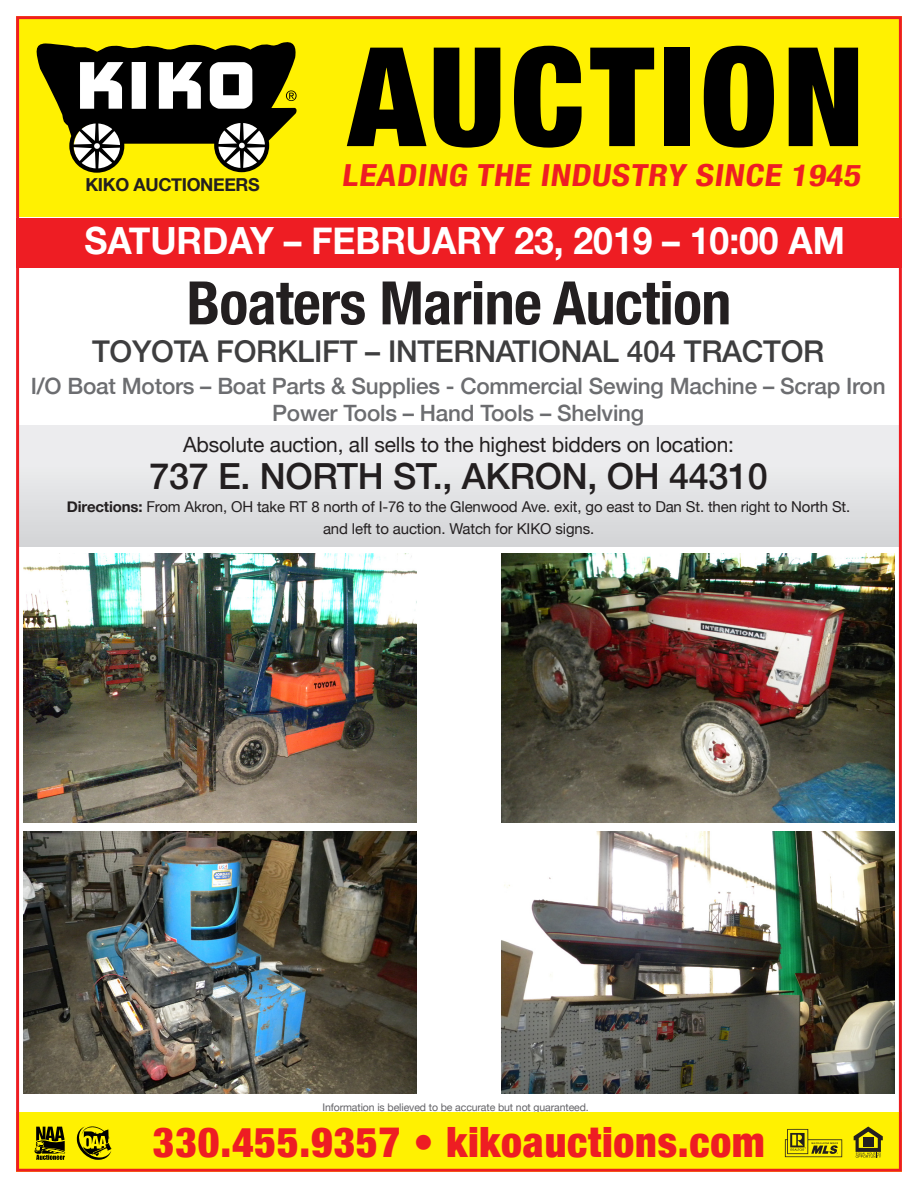
<style>
.page{position:relative;width:918px;height:1188px;background:#fff}
.page>*{position:absolute;margin:0;border:0;box-sizing:border-box;transform-origin:0 0}
.t1{font:900 condensed 137.85px "Helvetica Neue";letter-spacing:.04em;color:#000}
.t2{font:700 condensed 60px "Helvetica Neue";letter-spacing:-.01em;color:#231f20}
.t3{font:900 condensed 41.7px "Helvetica Neue";letter-spacing:.02em;color:#ee1d23}
.t4{font:700 37.5px "Helvetica Neue";color:#fff;scale:.95 1}
.t5{font:500 36px "Helvetica Neue";letter-spacing:-.01em;color:#231f20}
.t6{font:700 condensed 30.45px "Helvetica Neue";color:#ee1d23;scale:1.15 1}
.t7{font:500 30px "Helvetica Neue";letter-spacing:-.01em;color:#3e3e3f}
.t8{font:500 22.5px "Helvetica Neue";letter-spacing:-.01em;color:#6c6d70}
.t9{font:21px "Helvetica Neue";letter-spacing:-.01em;color:#231f20}
.t10{font:700 17.85px "Helvetica Neue";letter-spacing:-.02em;color:#231f20}
.t11{font:15px/22.5px "Helvetica Neue";letter-spacing:-.01em;color:#231f20;text-align:center}
.t12{font:10.5px "Helvetica Neue";letter-spacing:-.01em;color:#636366}
.s1{font-weight:700}
</style>
<div class="page">
<img style="left:16px;top:16px;width:886px;height:1156px">
<svg style="left:34px;top:1127px;width:31px;height:33px"></svg>
<svg style="left:34px;top:39px;width:263px;height:134px"></svg>
<svg style="left:77px;top:1126px;width:34px;height:34px"></svg>
<p class="t10" style="left:85px;top:171px;width:176px">KIKO AUCTIONEERS</p>
<p class="t1" style="left:348px;top:-16px;width:517px">AUCTION</p>
<p class="t6" style="left:341px;top:150px;width:458px">LEADING THE INDUSTRY SINCE 1945</p>
<p class="t4" style="left:85px;top:212px;width:802px">SATURDAY – FEBRUARY 23, 2019 – 10:00 AM</p>
<p class="t2" style="left:187px;top:253px;width:546px">Boaters Marine Auction</p>
<p class="t7" style="left:92px;top:327px;width:734px">TOYOTA FORKLIFT – INTERNATIONAL 404 TRACTOR</p>
<p class="t8" style="left:31px;top:368px;width:856px">I/O Boat Motors – Boat Parts &amp; Supplies - Commercial Sewing Machine – Scrap Iron</p>
<p class="t8" style="left:272px;top:395px;width:374px">Power Tools – Hand Tools – Shelving</p>
<p class="t9" style="left:183px;top:429px;width:552px">Absolute auction, all sells to the highest bidders on location:</p>
<p class="t5" style="left:150px;top:447px;width:620px">737 E. NORTH ST., AKRON, OH 44310</p>
<p class="t11" style="left:67px;top:496px;width:785px"><span class="s1">Directions:</span> From Akron, OH take RT 8 north of I-76 to the Glenwood Ave. exit, go east to Dan St. then right to North St. and left to auction. Watch for KIKO signs.</p>
<p class="t12" style="left:322px;top:1100px;width:268px">Information is believed to be accurate but not guaranteed.</p>
<p class="t3" style="left:153px;top:1107px;width:613px">330.455.9357 • kikoauctions.com</p>
</div>
